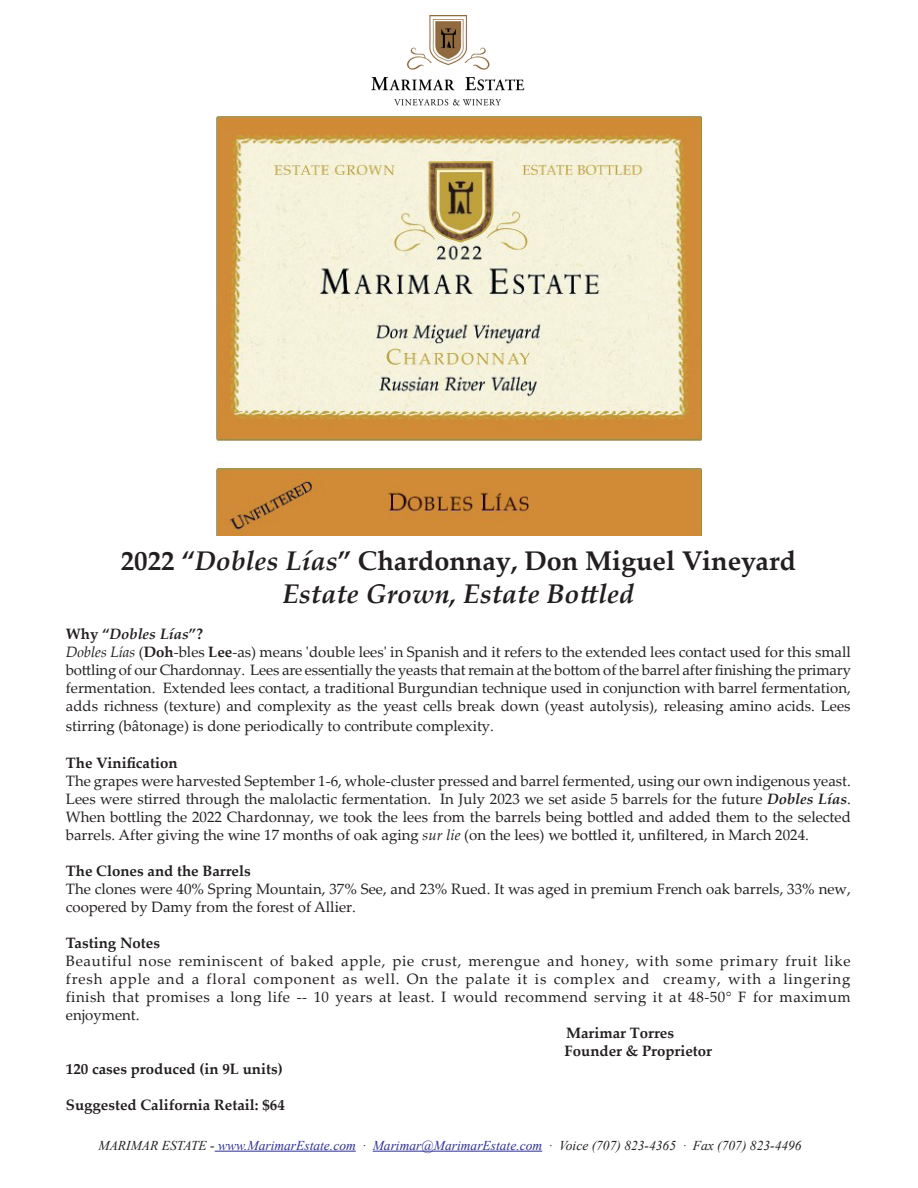
<style>
.page{position:relative;width:918px;height:1188px;background:#fff}
.page>*{position:absolute;margin:0;border:0;box-sizing:border-box;transform-origin:0 0}
.t1{font:700 27px "Palatino Linotype";color:#231f20}
.t2{font:italic 700 27px "Palatino Linotype";color:#231f20}
.t3{font:15px/18px "Palatino Linotype";color:#231f20;text-align:justify}
.t4{font:700 15px "Palatino Linotype";color:#231f20}
.t5{font:italic 700 15px "Palatino Linotype";color:#231f20}
.t6{font:italic 13.5px "Times New Roman";color:#231f20}
.s1{font-style:italic}
.s2{font-style:normal}
.s3{font-weight:700}
.s4{font-weight:700;font-style:italic}
.s5{color:#2e3092}
</style>
<div class="page">
<hr style="left:215px;top:1151px;width:141px;height:1px;background:#2e3092">
<hr style="left:373px;top:1151px;width:169px;height:1px;background:#2e3092">
<img style="left:371px;top:15px;width:154px;height:91px">
<img style="left:216px;top:117px;width:486px;height:419px">
<p class="t1" style="left:121px;top:542px;width:677px">2022 “<span class="s1">Dobles Lías</span>” Chardonnay, Don Miguel Vineyard</p>
<p class="t2" style="left:282px;top:574px;width:353px">Estate Grown, Estate Bottled</p>
<p class="t5" style="left:66px;top:623px;width:139px"><span class="s2">Why “</span>Dobles Lías<span class="s2">”?</span></p>
<p class="t3" style="left:66px;top:642px;width:787px"><span class="s1">Dobles Lías</span> (<span class="s3">Doh</span>-bles <span class="s3">Lee</span>-as) means 'double lees' in Spanish and it refers to the extended lees contact used for this small bottling of our Chardonnay. Lees are essentially the yeasts that remain at the bottom of the barrel after finishing the primary fermentation. Extended lees contact, a traditional Burgundian technique used in conjunction with barrel fermentation, adds richness (texture) and complexity as the yeast cells break down (yeast autolysis), releasing amino acids. Lees</p>
<p class="t3" style="left:66px;top:716px;width:430px">stirring (bâtonage) is done periodically to contribute complexity.</p>
<p class="t4" style="left:66px;top:753px;width:113px">The Vinification</p>
<p class="t3" style="left:66px;top:772px;width:787px">The grapes were harvested September 1-6, whole-cluster pressed and barrel fermented, using our own indigenous yeast.<br>Lees were stirred through the malolactic fermentation. In July 2023 we set aside 5 barrels for the future <span class="s4">Dobles Lías</span>.<br>When bottling the 2022 Chardonnay, we took the lees from the barrels being bottled and added them to the selected barrels. After giving the wine 17 months of oak aging <span class="s1">sur lie</span> (on the lees) we bottled it, unfiltered, in March 2024.</p>
<p class="t4" style="left:66px;top:861px;width:186px">The Clones and the Barrels</p>
<p class="t3" style="left:66px;top:880px;width:787px">The clones were 40% Spring Mountain, 37% See, and 23% Rued. It was aged in premium French oak barrels, 33% new, coopered by Damy from the forest of Allier.</p>
<p class="t4" style="left:66px;top:933px;width:96px">Tasting Notes</p>
<p class="t3" style="left:66px;top:952px;width:786px">Beautiful nose reminiscent of baked apple, pie crust, merengue and honey, with some primary fruit like fresh apple and a floral component as well. On the palate it is complex and creamy, with a lingering finish that promises a long life -- 10 years at least. I would recommend serving it at 48-50° F for maximum enjoyment.</p>
<p class="t4" style="left:566px;top:1023px;width:109px">Marimar Torres</p>
<p class="t4" style="left:565px;top:1041px;width:149px">Founder &amp; Proprietor</p>
<p class="t4" style="left:66px;top:1059px;width:218px">120 cases produced (in 9L units)</p>
<p class="t4" style="left:66px;top:1095px;width:221px">Suggested California Retail: $64</p>
<p class="t6" style="left:98px;top:1136px;width:705px">MARIMAR ESTATE - <span class="s5">www.MarimarEstate.com</span> · <span class="s5">Marimar@MarimarEstate.com</span> · Voice (707) 823-4365 · Fax (707) 823-4496</p>
</div>
